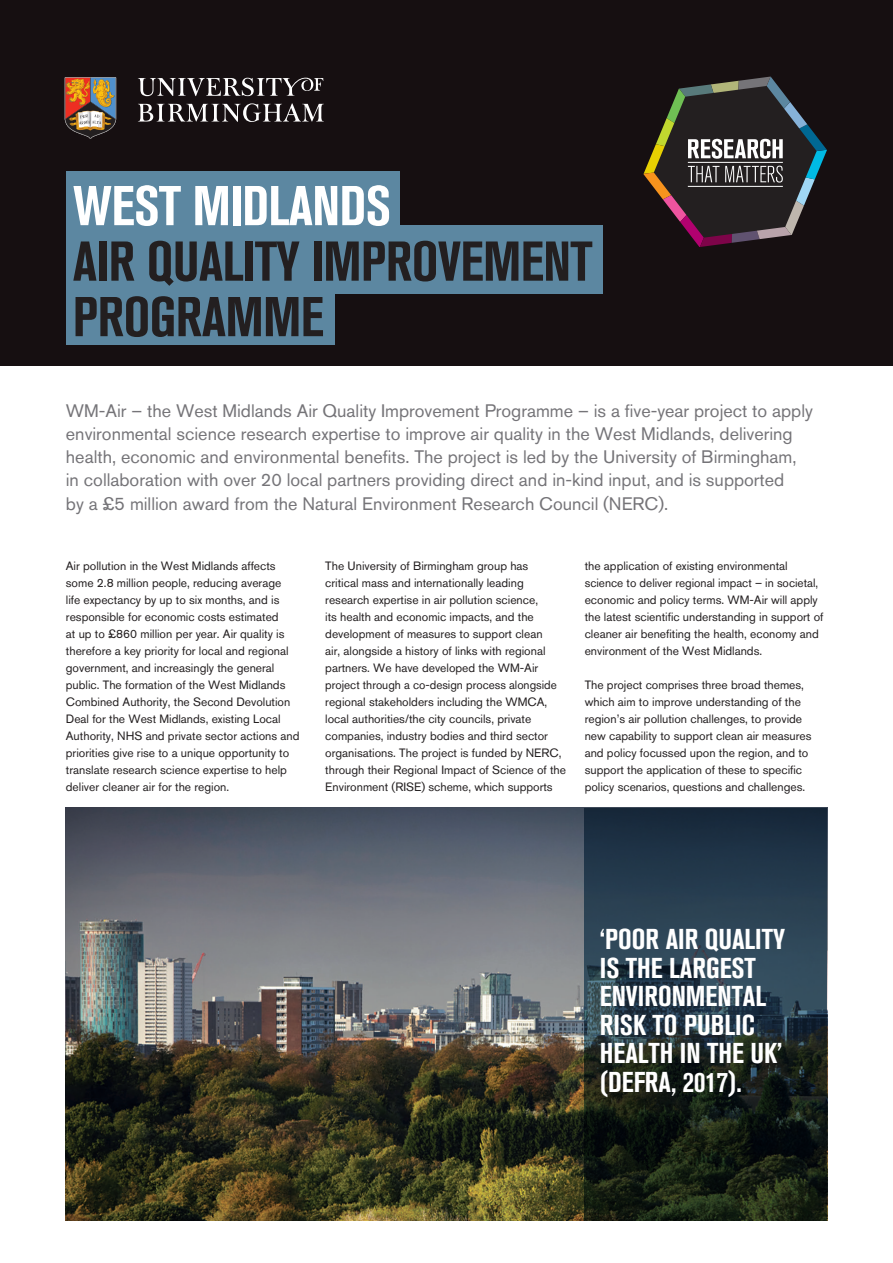
<style>
.page{position:relative;width:893px;height:1263px;background:#fff}
.page>*{position:absolute;margin:0;border:0;box-sizing:border-box;transform-origin:0 0}
.t1{font:700 condensed 55.5px/55.5px "Akzidenz Grotesk BQ";letter-spacing:-.01em;color:#231f20}
.t2{font:700 condensed 28.5px/28.5px "Akzidenz Grotesk BQ";color:#fff}
._01_Main_Header{font:18px/23.2px "Akzidenz Grotesk BQ";color:#757478}
.t3{font:12px/17px "Akzidenz Grotesk BQ";color:#231f20}
.s1{color:#fff}
</style>
<div class="page">
<div style="left:0;top:0;width:893px;height:366px;background:#160f11"></div>
<svg style="left:138px;top:78px;width:185px;height:18px"></svg>
<svg style="left:138px;top:103px;width:186px;height:19px"></svg>
<svg style="left:65px;top:77px;width:51px;height:62px"></svg>
<svg style="left:643px;top:77px;width:184px;height:170px"></svg>
<img style="left:66px;top:808px;width:519px;height:412px">
<svg style="left:585px;top:808px;width:242px;height:412px;background:#1f2f34"></svg>
<div style="left:66px;top:171px;width:334px;height:68px;background:#5c87a1"></div>
<div style="left:66px;top:226px;width:537px;height:68px;background:#5c87a1"></div>
<div style="left:66px;top:276px;width:268px;height:68px;background:#5c87a1"></div>
<p class="t1" style="left:73px;top:178px;width:521px"><span class="s1">WEST MIDLANDS<br></span>AIR QUALITY IMPROVEMENT<br>PROGRAMME</p>
<p class="_01_Main_Header" style="left:66px;top:398px;width:749px">WM-Air – the West Midlands Air Quality Improvement Programme – is a five-year project to apply environmental science research expertise to improve air quality in the West Midlands, delivering health, economic and environmental benefits. The project is led by the University of Birmingham, in collaboration with over 20 local partners providing direct and in-kind input, and is supported<br>by a £5 million award from the Natural Environment Research Council (NERC).</p>
<p class="t3" style="left:66px;top:557px;width:235px">Air pollution in the West Midlands affects some 2.8 million people, reducing average<br>life expectancy by up to six months, and is responsible for economic costs estimated<br>at up to £860 million per year. Air quality is therefore a key priority for local and regional government, and increasingly the general public. The formation of the West Midlands Combined Authority, the Second Devolution Deal for the West Midlands, existing Local Authority, NHS and private sector actions and priorities give rise to a unique opportunity to translate research science expertise to help deliver cleaner air for the region.</p>
<p class="t3" style="left:585px;top:557px;width:240px">the application of existing environmental science to deliver regional impact – in societal, economic and policy terms. WM-Air will apply the latest scientific understanding in support of cleaner air benefiting the health, economy and environment of the West Midlands.</p>
<p class="t3" style="left:325px;top:557px;width:242px">The University of Birmingham group has<br>critical mass and internationally leading research expertise in air pollution science,<br>its health and economic impacts, and the development of measures to support clean<br>air, alongside a history of links with regional partners. We have developed the WM-Air project through a co-design process alongside regional stakeholders including the WMCA, local authorities/the city councils, private companies, industry bodies and third sector organisations. The project is funded by NERC, through their Regional Impact of Science of the Environment (RISE) scheme, which supports</p>
<p class="t3" style="left:585px;top:676px;width:228px">The project comprises three broad themes, which aim to improve understanding of the region’s air pollution challenges, to provide new capability to support clean air measures and policy focussed upon the region, and to support the application of these to specific policy scenarios, questions and challenges.</p>
<p class="t2" style="left:600px;top:925px;width:187px">‘POOR AIR QUALITY<br>IS THE LARGEST<br>ENVIRONMENTAL<br>RISK TO PUBLIC<br>HEALTH IN THE UK’</p>
<p class="t2" style="left:600px;top:1067px;width:143px">(DEFRA, 2017).</p>
</div>
